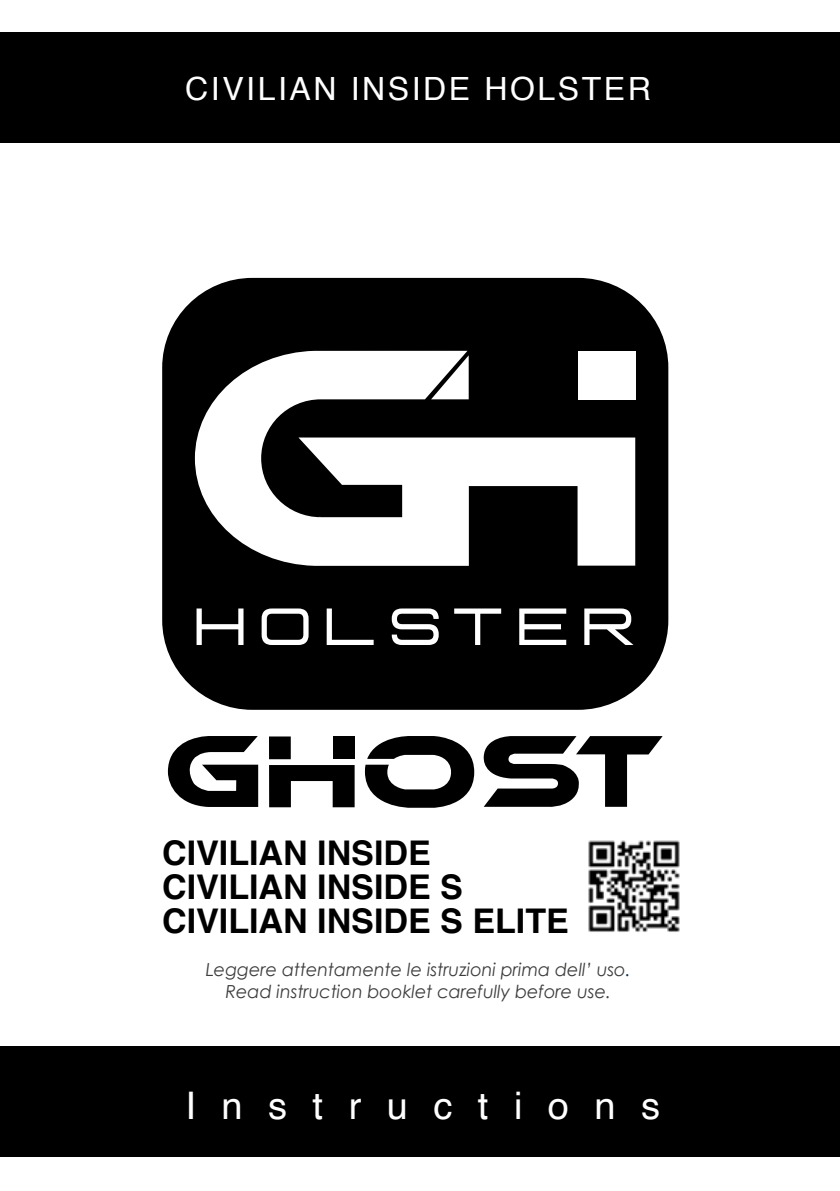
<style>
.page{position:relative;width:840px;height:1191px;background:#fff}
.page>*{position:absolute;margin:0;border:0;box-sizing:border-box;transform-origin:0 0}
.t1{font:38px "Helvetica";letter-spacing:.67em;color:#fff}
.t2{font:700 34px/34px "Helvetica";color:#000}
.t3{font:32px "Helvetica";letter-spacing:.08em;color:#fff}
.t4{font:italic 18px/21.6px "Century Gothic";color:#3c3c3b;text-align:center}
.s1{color:#002c50}
</style>
<div class="page">
<div style="left:0;top:32px;width:839px;height:110px;background:#000"></div>
<div style="left:0;top:1046px;width:839px;height:110px;background:#000"></div>
<svg style="left:365px;top:736px;width:109px;height:71px"></svg>
<svg style="left:168px;top:736px;width:90px;height:71px"></svg>
<div style="left:333px;top:736px;width:21px;height:23px;background:#000"></div>
<div style="left:269px;top:736px;width:21px;height:23px;background:#000"></div>
<svg style="left:269px;top:765px;width:85px;height:42px"></svg>
<svg style="left:483px;top:736px;width:179px;height:71px"></svg>
<div style="left:173px;top:289px;width:483px;height:409px;background:#000;border-radius:79px"></div>
<div style="left:162px;top:278px;width:506px;height:432px;border:22px solid #000;border-radius:79px"></div>
<svg style="left:196px;top:608px;width:47px;height:37px"></svg>
<svg style="left:261px;top:608px;width:47px;height:37px"></svg>
<svg style="left:326px;top:608px;width:47px;height:37px"></svg>
<svg style="left:391px;top:608px;width:47px;height:37px"></svg>
<svg style="left:454px;top:608px;width:47px;height:37px"></svg>
<svg style="left:519px;top:608px;width:47px;height:37px"></svg>
<svg style="left:584px;top:608px;width:49px;height:37px"></svg>
<svg style="left:195px;top:351px;width:440px;height:215px;fill:#fff"></svg>
<svg style="left:431px;top:355px;width:37px;height:44px;background:#dadada"></svg>
<div style="left:578px;top:351px;width:57px;height:48px;background:#fff"></div>
<img style="left:588px;top:840px;width:92px;height:92px">
<h3 class="t3" style="left:185px;top:64px;width:467px">CIVILIAN INSIDE HOLSTER</h3>
<h2 class="t2" style="left:162px;top:839px;width:408px">CIVILIAN INSIDE<br>CIVILIAN INSIDE S<br>CIVILIAN INSIDE S ELITE</h2>
<p class="t4" style="left:206px;top:959px;width:426px">Leggere attentamente le istruzioni prima dell’ uso<span class="s1">.<br></span>Read instruction booklet carefully before use.</p>
<h1 class="t1" style="left:185px;top:1076px;width:476px">Instructions</h1>
</div>
